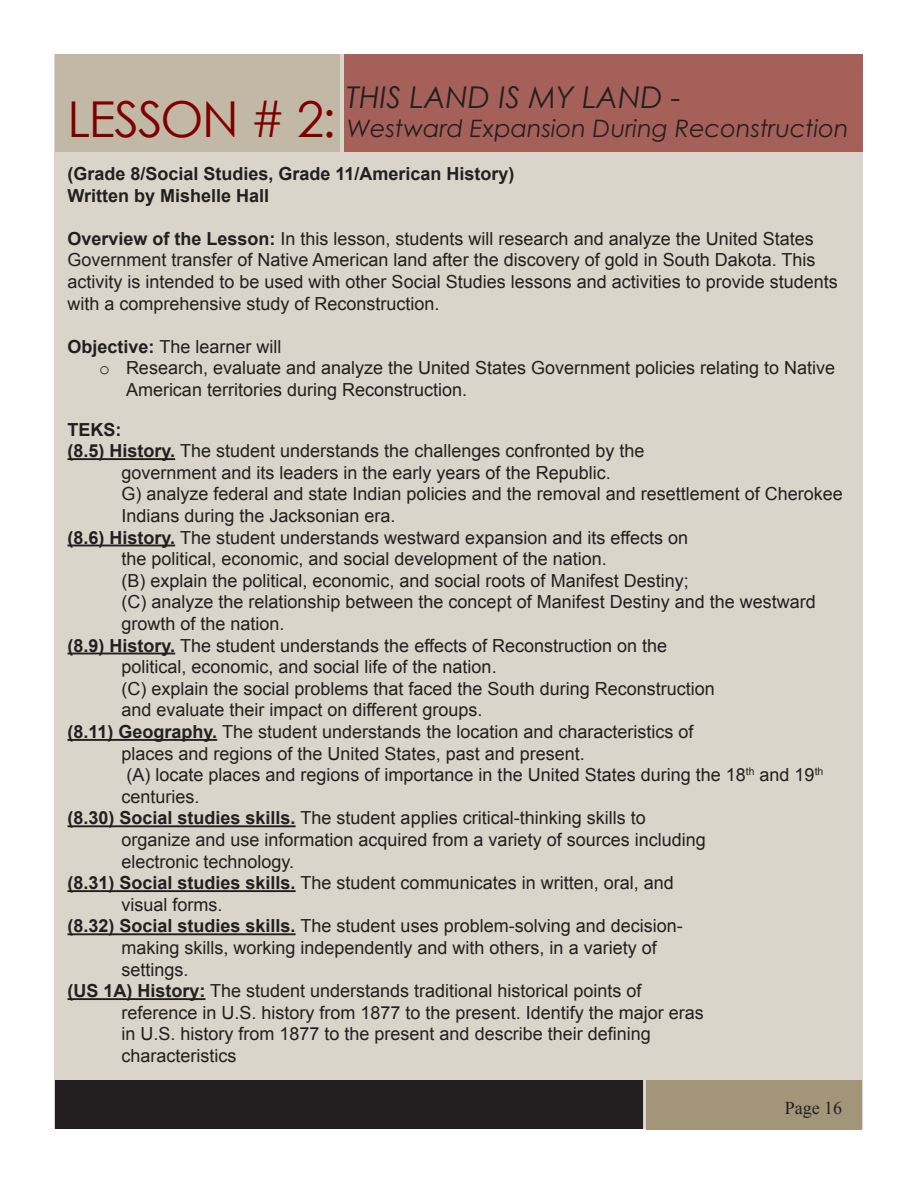
<style>
.page{position:relative;width:918px;height:1188px;background:#fff}
.page>*{position:absolute;margin:0;border:0;box-sizing:border-box;transform-origin:0 0}
.t1{font:italic 30px "Century Gothic";color:#231f20}
.t2{font:italic 24px "Century Gothic";color:#231f20}
.t3{font:18px/21.6px "Arial";color:#231f20}
.t4{font:700 18px "Arial";color:#231f20}
.t5{font:18px "Times New Roman";color:#231f20}
.s1{font-style:normal;font-size:49.5px;color:#800000}
.s2{font-weight:700}
.s3{font-family:"Courier New"}
</style>
<div class="page">
<div style="left:55px;top:54px;width:808px;height:1075px;background:#dad4ca"></div>
<div style="left:55px;top:55px;width:285px;height:97px;background:#c1b8a6"></div>
<div style="left:344px;top:55px;width:519px;height:97px;background:#a56159"></div>
<div style="left:55px;top:1080px;width:588px;height:49px;background:#231f20"></div>
<div style="left:646px;top:1080px;width:216px;height:49px;background:#a2957a"></div>
<hr style="left:68px;top:458px;width:107px;height:2px;background:#231f20">
<hr style="left:68px;top:545px;width:107px;height:1px;background:#231f20">
<hr style="left:68px;top:653px;width:107px;height:1px;background:#231f20">
<hr style="left:68px;top:739px;width:149px;height:2px;background:#231f20">
<hr style="left:68px;top:825px;width:228px;height:2px;background:#231f20">
<hr style="left:68px;top:890px;width:228px;height:2px;background:#231f20">
<hr style="left:68px;top:933px;width:228px;height:2px;background:#231f20">
<hr style="left:68px;top:998px;width:138px;height:2px;background:#231f20">
<p class="t1" style="left:347px;top:76px;width:336px">This Land is My Land -</p>
<p class="t2" style="left:68px;top:111px;width:783px"><span class="s1">LESSON # 2:</span> Westward Expansion During Reconstruction</p>
<p class="t4" style="left:68px;top:162px;width:449px">(Grade 8/Social Studies, Grade 11/American History)</p>
<p class="t4" style="left:68px;top:183px;width:203px">Written by Mishelle Hall</p>
<p class="t3" style="left:68px;top:228px;width:772px"><span class="s2">Overview of the Lesson:</span> In this lesson, students will research and analyze the United States Government transfer of Native American land after the discovery of gold in South Dakota. This activity is intended to be used with other Social Studies lessons and activities to provide students with a comprehensive study of Reconstruction.</p>
<p class="t3" style="left:68px;top:336px;width:216px"><span class="s2">Objective:</span> The learner will</p>
<p class="t3" style="left:126px;top:357px;width:711px;text-indent:-27px"><span class="s3">o</span> Research, evaluate and analyze the United States Government policies relating to Native<br>American territories during Reconstruction.</p>
<p class="t4" style="left:68px;top:417px;width:55px">TEKS:</p>
<p class="t3" style="left:68px;top:440px;width:578px"><span class="s2">(8.5) History.</span> The student understands the challenges confronted by the</p>
<p class="t3" style="left:122px;top:462px;width:491px">government and its leaders in the early years of the Republic.</p>
<p class="t3" style="left:122px;top:483px;width:723px">G) analyze federal and state Indian policies and the removal and resettlement of Cherokee<br>Indians during the Jacksonian era.</p>
<p class="t3" style="left:68px;top:527px;width:622px"><span class="s2">(8.6) History.</span> The student understands westward expansion and its effects on</p>
<p class="t3" style="left:122px;top:548px;width:487px">the political, economic, and social development of the nation.</p>
<p class="t3" style="left:122px;top:570px;width:569px">(B) explain the political, economic, and social roots of Manifest Destiny;</p>
<p class="t3" style="left:122px;top:591px;width:696px">(C) analyze the relationship between the concept of Manifest Destiny and the westward growth of the nation.</p>
<p class="t3" style="left:68px;top:635px;width:601px"><span class="s2">(8.9) History.</span> The student understands the effects of Reconstruction on the</p>
<p class="t3" style="left:122px;top:656px;width:377px">political, economic, and social life of the nation.</p>
<p class="t3" style="left:122px;top:678px;width:595px">(C) explain the social problems that faced the South during Reconstruction</p>
<p class="t3" style="left:122px;top:699px;width:362px">and evaluate their impact on different groups.</p>
<p class="t3" style="left:68px;top:721px;width:627px"><span class="s2">(8.11) Geography.</span> The student understands the location and characteristics of</p>
<p class="t3" style="left:122px;top:743px;width:465px">places and regions of the United States, past and present.</p>
<p class="t3" style="left:122px;top:764px;width:703px">(A) locate places and regions of importance in the United States during the 18<sup>th</sup> and 19<sup>th </sup>centuries.</p>
<p class="t3" style="left:68px;top:807px;width:580px"><span class="s2">(8.30) Social studies skills.</span> The student applies critical-thinking skills to</p>
<p class="t3" style="left:122px;top:829px;width:586px">organize and use information acquired from a variety of sources including</p>
<p class="t3" style="left:122px;top:851px;width:174px">electronic technology.</p>
<p class="t3" style="left:68px;top:872px;width:608px"><span class="s2">(8.31) Social studies skills.</span> The student communicates in written, oral, and</p>
<p class="t3" style="left:122px;top:894px;width:103px">visual forms.</p>
<p class="t3" style="left:68px;top:915px;width:617px"><span class="s2">(8.32) Social studies skills.</span> The student uses problem-solving and decision-</p>
<p class="t3" style="left:122px;top:937px;width:537px">making skills, working independently and with others, in a variety of</p>
<p class="t3" style="left:122px;top:959px;width:69px">settings.</p>
<p class="t3" style="left:68px;top:980px;width:575px"><span class="s2">(US 1A) History:</span> The student understands traditional historical points of</p>
<p class="t3" style="left:122px;top:1002px;width:584px">reference in U.S. history from 1877 to the present. Identify the major eras</p>
<p class="t3" style="left:122px;top:1023px;width:531px">in U.S. history from 1877 to the present and describe their defining</p>
<p class="t3" style="left:122px;top:1045px;width:117px">characteristics</p>
<p class="t5" style="left:785px;top:1096px;width:59px">Page 16</p>
</div>
